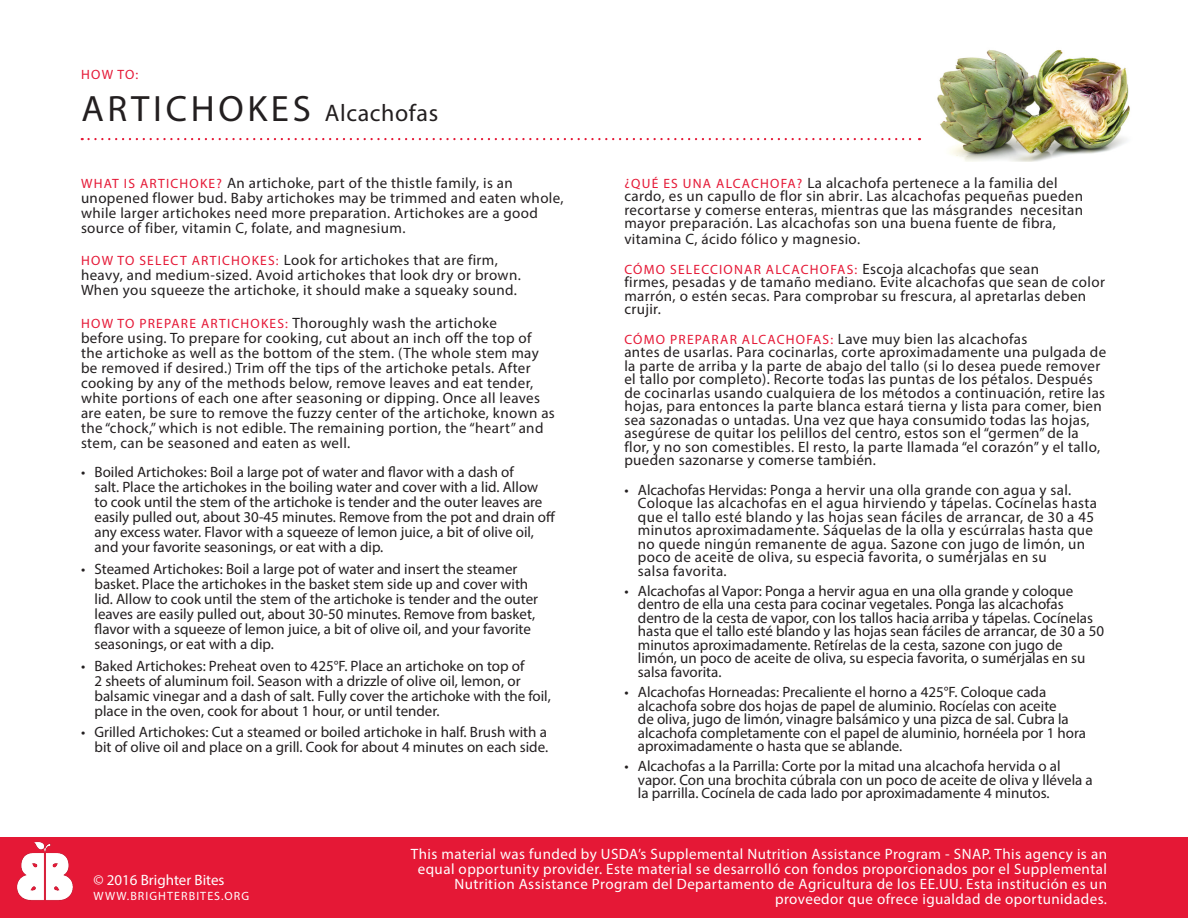
<style>
.page{position:relative;width:1188px;height:918px;background:#fff}
.page>*{position:absolute;margin:0;border:0;box-sizing:border-box;transform-origin:0 0}
.t1{font:36.75px "Myriad Pro";letter-spacing:.1em;color:#231f20}
.t2{font:15px/13.5px "Myriad Pro";letter-spacing:.02em;color:#231f20}
.t3{font:15px/15px "Myriad Pro";color:#231f20}
.t4{font:15px/15px "Myriad Pro";letter-spacing:.03em;color:#fff;text-align:right}
.t5{font:15px "Myriad Pro";color:#fff}
.t6{font:13.5px "Myriad Pro";letter-spacing:.09em;color:#e51836}
.t7{font:12px "Myriad Pro";letter-spacing:.09em;color:#fff}
.s1{font-size:24px}
.s2{font-size:13.5px;color:#e51836}
.s3{font-size:15px;color:#231f20}
</style>
<div class="page">
<svg style="left:89px;top:138px;width:831px;height:2px"></svg>
<img style="left:937px;top:49px;width:193px;height:113px">
<div style="left:0;top:838px;width:1188px;height:80px;background:#e51836"></div>
<img style="left:17px;top:842px;width:56px;height:59px">
<p class="t6" style="left:81px;top:66px;width:59px">HOW TO:</p>
<p class="t1" style="left:81px;top:86px;width:358px">ARTICHOKES <span class="s1">Alcachofas</span></p>
<p class="t2" style="left:81px;top:175px;width:484px;line-height:15px"><span class="s2">WHAT IS ARTICHOKE?</span> An artichoke, part of the thistle family, is an unopened flower bud. Baby artichokes may be trimmed and eaten whole, while larger artichokes need more preparation. Artichokes are a good source of fiber, vitamin C, folate, and magnesium.</p>
<p class="t2" style="left:81px;top:252px;width:441px;line-height:15px"><span class="s2">HOW TO SELECT ARTICHOKES:</span> Look for artichokes that are firm, heavy, and medium-sized. Avoid artichokes that look dry or brown.<br>When you squeeze the artichoke, it should make a squeaky sound.</p>
<p class="t2" style="left:81px;top:315px;width:475px;line-height:15px"><span class="s2">HOW TO PREPARE ARTICHOKES:</span> Thoroughly wash the artichoke<br>before using. To prepare for cooking, cut about an inch off the top of the artichoke as well as the bottom of the stem. (The whole stem may be removed if desired.) Trim off the tips of the artichoke petals. After cooking by any of the methods below, remove leaves and eat tender, white portions of each one after seasoning or dipping. Once all leaves are eaten, be sure to remove the fuzzy center of the artichoke, known as the “chock,” which is not edible. The remaining portion, the “heart” and stem, can be seasoned and eaten as well.</p>
<p class="t3" style="left:94px;top:464px;width:463px;text-indent:-14px">• Boiled Artichokes: Boil a large pot of water and flavor with a dash of<br>salt. Place the artichokes in the boiling water and cover with a lid. Allow<br>to cook until the stem of the artichoke is tender and the outer leaves are easily pulled out, about 30-45 minutes. Remove from the pot and drain off any excess water. Flavor with a squeeze of lemon juice, a bit of olive oil, and your favorite seasonings, or eat with a dip.</p>
<p class="t3" style="left:94px;top:561px;width:445px;text-indent:-14px">• Steamed Artichokes: Boil a large pot of water and insert the steamer basket. Place the artichokes in the basket stem side up and cover with lid. Allow to cook until the stem of the artichoke is tender and the outer leaves are easily pulled out, about 30-50 minutes. Remove from basket, flavor with a squeeze of lemon juice, a bit of olive oil, and your favorite seasonings, or eat with a dip.</p>
<p class="t3" style="left:94px;top:658px;width:458px;text-indent:-14px">• Baked Artichokes: Preheat oven to 425°F. Place an artichoke on top of<br>2 sheets of aluminum foil. Season with a drizzle of olive oil, lemon, or balsamic vinegar and a dash of salt. Fully cover the artichoke with the foil, place in the oven, cook for about 1 hour, or until tender.</p>
<p class="t3" style="left:81px;top:724px;width:469px;text-align:right">• Grilled Artichokes: Cut a steamed or boiled artichoke in half. Brush with a bit of olive oil and place on a grill. Cook for about 4 minutes on each side.</p>
<p class="t2" style="left:624px;top:176px;width:460px"><span class="s2">¿QUÉ ES UNA ALCACHOFA?</span> La alcachofa pertenece a la familia del cardo, es un capullo de flor sin abrir. Las alcachofas pequeñas pueden recortarse y comerse enteras, mientras que las másgrandes necesitan mayor preparación. Las alcachofas son una buena fuente de fibra,</p>
<p class="t2" style="left:624px;top:232px;width:237px">vitamina C, ácido fólico y magnesio.</p>
<p class="t6" style="left:625px;top:261px;width:416px">CÓMO SELECCIONAR ALCACHOFAS: <span class="s3">Escoja alcachofas que sean</span></p>
<p class="t2" style="left:624px;top:275px;width:482px">firmes, pesadas y de tamaño mediano. Evite alcachofas que sean de color marrón, o estén secas. Para comprobar su frescura, al apretarlas deben crujir.</p>
<p class="t2" style="left:624px;top:331px;width:483px"><span class="s2">CÓMO PREPARAR ALCACHOFAS:</span> Lave muy bien las alcachofas<br>antes de usarlas. Para cocinarlas, corte aproximadamente una pulgada de la parte de arriba y la parte de abajo del tallo (si lo desea puede remover el tallo por completo). Recorte todas las puntas de los pétalos. Después de cocinarlas usando cualquiera de los métodos a continuación, retire las hojas, para entonces la parte blanca estará tierna y lista para comer, bien sea sazonadas o untadas. Una vez que haya consumido todas las hojas, asegúrese de quitar los pelillos del centro, estos son el “germen” de la flor, y no son comestibles. El resto, la parte llamada “el corazón” y el tallo, pueden sazonarse y comerse también.</p>
<p class="t2" style="left:638px;top:483px;width:461px;text-indent:-14px">• Alcachofas Hervidas: Ponga a hervir una olla grande con agua y sal.<br>Coloque las alcachofas en el agua hirviendo y tápelas. Cocínelas hasta que el tallo esté blando y las hojas sean fáciles de arrancar, de 30 a 45 minutos aproximadamente. Sáquelas de la olla y escúrralas hasta que no quede ningún remanente de agua. Sazone con jugo de limón, un poco de aceite de oliva, su especia favorita, o sumérjalas en su<br>salsa favorita.</p>
<p class="t3" style="left:638px;top:584px;width:468px;line-height:13.5px;text-indent:-14px">• Alcachofas al Vapor: Ponga a hervir agua en una olla grande y coloque dentro de ella una cesta para cocinar vegetales. Ponga las alcachofas dentro de la cesta de vapor, con los tallos hacia arriba y tápelas. Cocínelas hasta que el tallo esté blando y las hojas sean fáciles de arrancar, de 30 a 50 minutos aproximadamente. Retírelas de la cesta, sazone con jugo de limón, un poco de aceite de oliva, su especia favorita, o sumérjalas en su salsa favorita.</p>
<p class="t3" style="left:638px;top:685px;width:450px;line-height:13.5px;text-indent:-14px">• Alcachofas Horneadas: Precaliente el horno a 425°F. Coloque cada alcachofa sobre dos hojas de papel de aluminio. Rocíelas con aceite<br>de oliva, jugo de limón, vinagre balsámico y una pizca de sal. Cubra la alcachofa completamente con el papel de aluminio, hornéela por 1 hora aproximadamente o hasta que se ablande.</p>
<p class="t3" style="left:638px;top:759px;width:456px;line-height:13.5px;text-indent:-14px">• Alcachofas a la Parrilla: Corte por la mitad una alcachofa hervida o al vapor. Con una brochita cúbrala con un poco de aceite de oliva y llévela a la parrilla. Cocínela de cada lado por aproximadamente 4 minutos.</p>
<p class="t5" style="left:94px;top:870px;width:132px">© 2016 Brighter Bites</p>
<p class="t7" style="left:94px;top:888px;width:157px">WWW.BRIGHTERBITES.ORG</p>
<p class="t4" style="left:411px;top:846px;width:698px">This material was funded by USDA’s Supplemental Nutrition Assistance Program - SNAP. This agency is an equal opportunity provider. Este material se desarrolló con fondos proporcionados por el Supplemental Nutrition Assistance Program del Departamento de Agricultura de los EE.UU. Esta institución es un proveedor que ofrece igualdad de oportunidades.</p>
</div>
